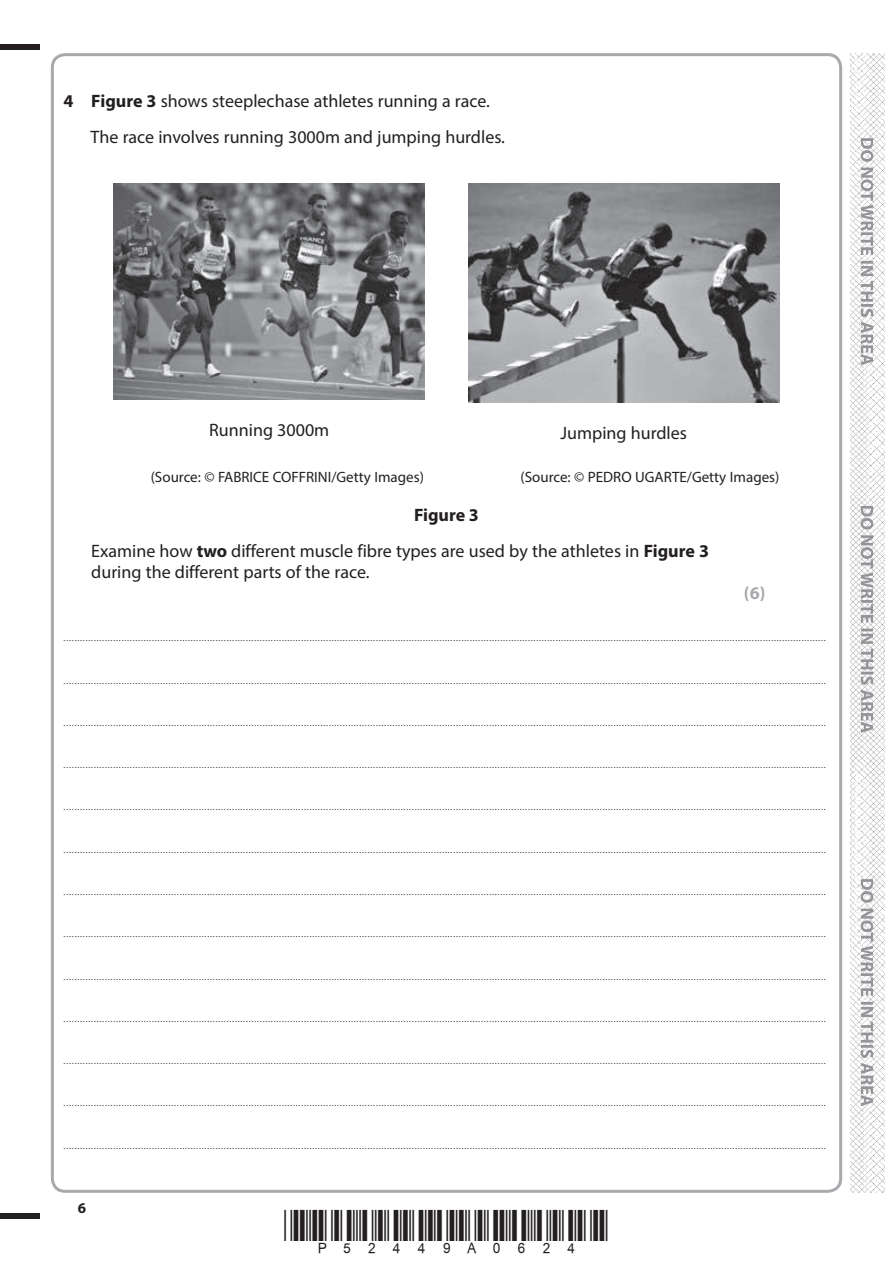
<style>
.page{position:relative;width:893px;height:1263px;background:#fff}
.page>*{position:absolute;margin:0;border:0;box-sizing:border-box;transform-origin:0 0}
.t1{font:18px/36px "Myriad Pro";color:#231f20}
.t2{font:700 18px "Myriad Pro";color:#a8a9ad}
.t3{font:15px "Myriad Pro";color:#231f20}
.t4{font:700 15px "Myriad Pro";color:#231f20}
.t5{font:9px "Myriad Pro";color:#231f20}
.s1{font-weight:700}
</style>
<div class="page">
<div style="left:0;top:44px;width:40px;height:5px;background:#231f20"></div>
<div style="left:0;top:1214px;width:40px;height:5px;background:#231f20"></div>
<img style="left:850px;top:53px;width:34px;height:1140px">
<svg style="left:860px;top:138px;width:13px;height:968px"></svg>
<img style="left:114px;top:183px;width:310px;height:217px">
<img style="left:468px;top:183px;width:311px;height:219px">
<h1 class="t1" style="left:91px;top:84px;width:416px;text-indent:-27px"><span class="s1">4 Figure 3</span> shows steeplechase athletes running a race.<br>The race involves running 3000m and jumping hurdles.</h1>
<h1 class="t1" style="left:209px;top:413px;width:121px">Running 3000m</h1>
<h1 class="t1" style="left:560px;top:416px;width:128px">Jumping hurdles</h1>
<h2 class="t3" style="left:151px;top:472px;width:275px">(Source: © FABRICE COFFRINI/Getty Images)</h2>
<h2 class="t3" style="left:520px;top:472px;width:260px">(Source: © PEDRO UGARTE/Getty Images)</h2>
<h1 class="t1" style="left:91px;top:498px;width:619px;text-indent:323px"><span class="s1">Figure 3<br></span>Examine how <span class="s1">two</span> different muscle fibre types are used by the athletes in <span class="s1">Figure 3</span></h1>
<h1 class="t1" style="left:91px;top:555px;width:280px">during the different parts of the race.</h1>
<h1 class="t2" style="left:743px;top:586px;width:23px">(6)</h1>
<p class="t5" style="left:64px;top:635px;width:763px">....................................................................................................................................................................................................................................................................................</p>
<p class="t5" style="left:64px;top:677px;width:763px">....................................................................................................................................................................................................................................................................................</p>
<p class="t5" style="left:64px;top:719px;width:763px">....................................................................................................................................................................................................................................................................................</p>
<p class="t5" style="left:64px;top:762px;width:763px">....................................................................................................................................................................................................................................................................................</p>
<p class="t5" style="left:64px;top:804px;width:763px">....................................................................................................................................................................................................................................................................................</p>
<p class="t5" style="left:64px;top:846px;width:763px">....................................................................................................................................................................................................................................................................................</p>
<p class="t5" style="left:64px;top:888px;width:763px">....................................................................................................................................................................................................................................................................................</p>
<p class="t5" style="left:64px;top:931px;width:763px">....................................................................................................................................................................................................................................................................................</p>
<p class="t5" style="left:64px;top:973px;width:763px">....................................................................................................................................................................................................................................................................................</p>
<p class="t5" style="left:64px;top:1015px;width:763px">....................................................................................................................................................................................................................................................................................</p>
<p class="t5" style="left:64px;top:1057px;width:763px">....................................................................................................................................................................................................................................................................................</p>
<p class="t5" style="left:64px;top:1100px;width:763px">....................................................................................................................................................................................................................................................................................</p>
<p class="t5" style="left:64px;top:1142px;width:763px">....................................................................................................................................................................................................................................................................................</p>
<h2 class="t4" style="left:78px;top:1202px;width:10px">6</h2>
</div>
